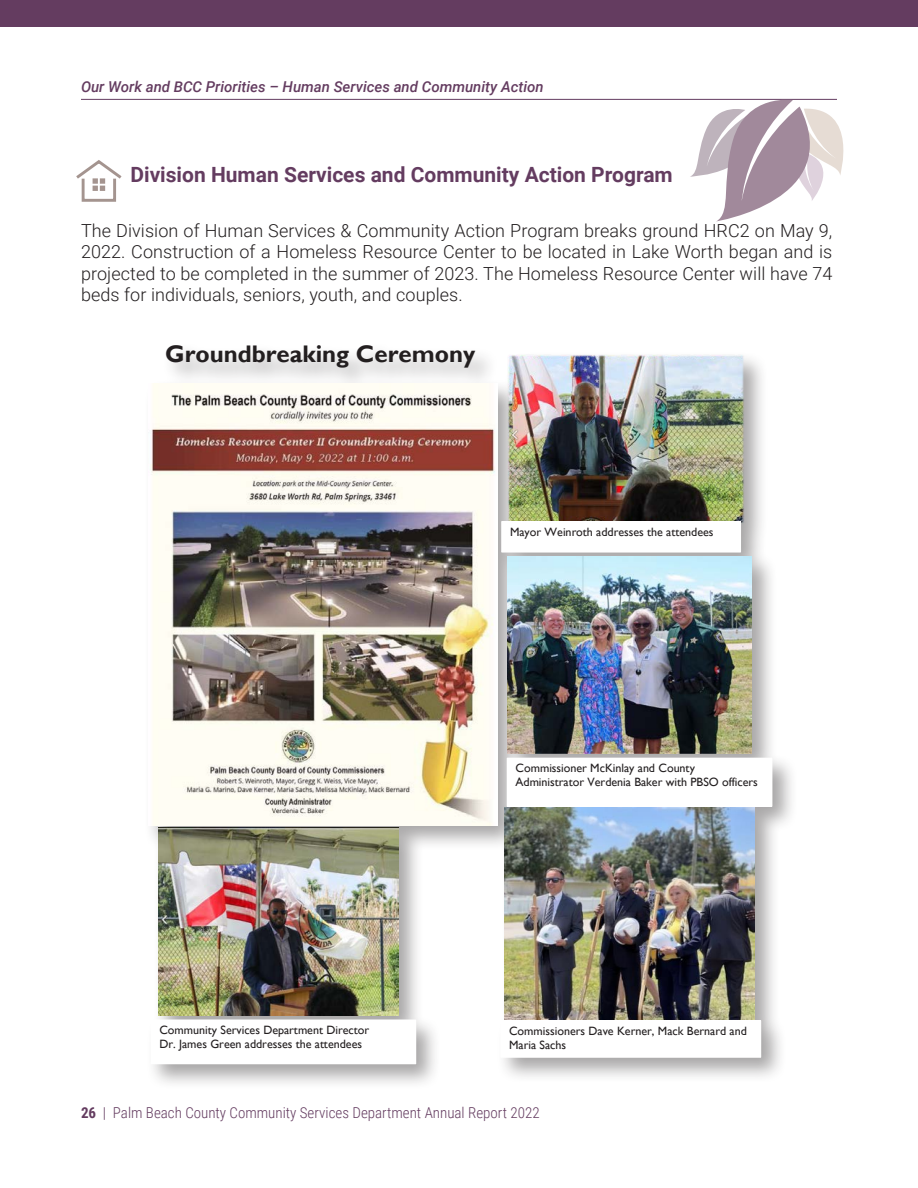
<style>
.page{position:relative;width:918px;height:1188px;background:#fff}
.page>*{position:absolute;margin:0;border:0;box-sizing:border-box;transform-origin:0 0}
.t1{font:700 24px "Gill Sans";color:#231f20}
.t2{font:700 21px "Roboto";color:#643c60}
.t3{font:300 18px/21.6px "Roboto";letter-spacing:.005em;color:#231f20;text-align:justify}
.t4{font:300 15px "Roboto Condensed";color:#643c60}
.t5{font:italic 500 15px "Roboto";color:#643c60}
.t6{font:12px/14px "Gill Sans";color:#231f20}
.s1{font-weight:700}
</style>
<div class="page">
<div style="left:0;top:0;width:918px;height:27px;background:#643c60"></div>
<hr style="left:81px;top:99px;width:756px;height:1px;background:#643c60">
<svg style="left:76px;top:160px;width:46px;height:42px"></svg>
<svg style="left:690px;top:98px;width:154px;height:123px"></svg>
<div style="left:144px;top:342px;width:654px;height:748px;background:#231f20;opacity:.4"></div>
<img style="left:149px;top:384px;width:348px;height:441px">
<img style="left:505px;top:808px;width:249px;height:212px">
<img style="left:158px;top:827px;width:241px;height:189px">
<img style="left:508px;top:556px;width:244px;height:198px">
<div style="left:151px;top:1020px;width:265px;height:44px;background:#fff"></div>
<div style="left:501px;top:1021px;width:260px;height:36px;background:#fff"></div>
<div style="left:501px;top:1020px;width:260px;height:38px;border:1px solid #fff"></div>
<div style="left:507px;top:758px;width:265px;height:48px;background:#fff"></div>
<img style="left:508px;top:354px;width:237px;height:170px">
<div style="left:502px;top:522px;width:239px;height:30px;background:#fff"></div>
<p class="t5" style="left:81px;top:76px;width:464px">Our Work and BCC Priorities – Human Services and Community Action</p>
<p class="t2" style="left:130px;top:160px;width:544px">Division Human Services and Community Action Program</p>
<p class="t3" style="left:81px;top:219px;width:753px">The Division of Human Services &amp; Community Action Program breaks ground HRC2 on May 9, 2022. Construction of a Homeless Resource Center to be located in Lake Worth began and is projected to be completed in the summer of 2023. The Homeless Resource Center will have 74 beds for individuals, seniors, youth, and couples.</p>
<p class="t1" style="left:165px;top:340px;width:312px">Groundbreaking Ceremony</p>
<p class="t6" style="left:510px;top:525px;width:205px">Mayor Weinroth addresses the attendees</p>
<p class="t6" style="left:516px;top:762px;width:244px">Commissioner McKinlay and County<br>Administrator Verdenia Baker with PBSO officers</p>
<p class="t6" style="left:159px;top:1023px;width:212px">Community Services Department Director<br>Dr. James Green addresses the attendees</p>
<p class="t6" style="left:509px;top:1024px;width:239px">Commissioners Dave Kerner, Mack Bernard and<br>Maria Sachs</p>
<p class="t4" style="left:81px;top:1102px;width:460px"><span class="s1">26</span> | Palm Beach County Community Services Department Annual Report 2022</p>
</div>
